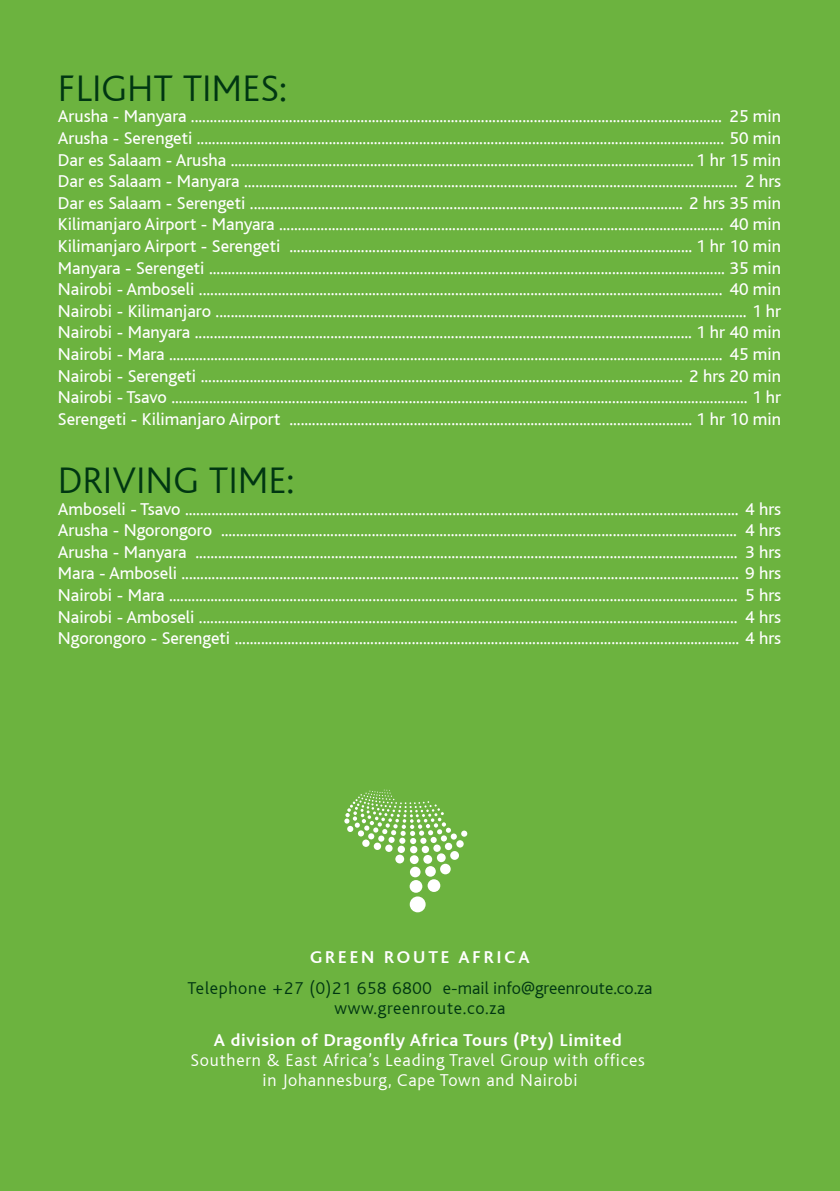
<style>
.page{position:relative;width:840px;height:1191px;background:#fff}
.page>*{position:absolute;margin:0;border:0;box-sizing:border-box;transform-origin:0 0}
.t1{font:300 38.8px "Bliss";color:#003612}
.t2{font:18px/21.6px "Bliss";color:#fff;text-align:justify}
.t3{font:300 18px/20px "Bliss";letter-spacing:.04em;color:#fff;text-align:center}
.t4{font:300 18px/20px "Bliss";letter-spacing:.04em;color:#003612;text-align:center}
.t5{font:700 18px "Bliss";letter-spacing:.04em;color:#fff}
.t6{font:700 18px "Bliss";letter-spacing:.16em;color:#fff}
</style>
<div class="page">
<div style="left:0;top:0;width:839px;height:1191px;background:#6cb33f"></div>
<div style="left:385px;top:844px;width:7px;height:8px;background:#fff;border-radius:50%"></div>
<div style="left:397px;top:845px;width:8px;height:8px;background:#fff;border-radius:50%"></div>
<div style="left:395px;top:854px;width:9px;height:9px;background:#fff;border-radius:50%"></div>
<div style="left:410px;top:846px;width:7px;height:7px;background:#fff;border-radius:50%"></div>
<div style="left:421px;top:845px;width:8px;height:8px;background:#fff;border-radius:50%"></div>
<div style="left:444px;top:842px;width:8px;height:8px;background:#fff;border-radius:50%"></div>
<div style="left:456px;top:840px;width:7px;height:7px;background:#fff;border-radius:50%"></div>
<div style="left:433px;top:844px;width:7px;height:8px;background:#fff;border-radius:50%"></div>
<div style="left:409px;top:855px;width:9px;height:9px;background:#fff;border-radius:50%"></div>
<div style="left:423px;top:855px;width:9px;height:8px;background:#fff;border-radius:50%"></div>
<div style="left:436px;top:853px;width:9px;height:9px;background:#fff;border-radius:50%"></div>
<div style="left:450px;top:851px;width:9px;height:9px;background:#fff;border-radius:50%"></div>
<svg style="left:409px;top:866px;width:11px;height:11px"></svg>
<div style="left:425px;top:866px;width:10px;height:10px;background:#fff;border-radius:50%"></div>
<div style="left:440px;top:863px;width:10px;height:11px;background:#fff;border-radius:50%"></div>
<div style="left:409px;top:880px;width:13px;height:12px;background:#fff;border-radius:50%"></div>
<div style="left:427px;top:879px;width:13px;height:13px;background:#fff;border-radius:50%"></div>
<div style="left:409px;top:896px;width:16px;height:16px;background:#fff;border-radius:50%"></div>
<svg style="left:344px;top:789px;width:123px;height:55px"></svg>
<div style="left:362px;top:839px;width:7px;height:8px;background:#fff;border-radius:50%"></div>
<div style="left:373px;top:842px;width:8px;height:8px;background:#fff;border-radius:50%"></div>
<h1 class="t1" style="left:58px;top:68px;width:230px">FLIGHT TIMES:</h1>
<p class="t2" style="left:58px;top:106px;width:724px">Arusha - Manyara ............................................................................................................................................. 25 min Arusha - Serengeti ............................................................................................................................................ 50 min Dar es Salaam - Arusha ...........................................................................................................................1 hr 15 min Dar es Salaam - Manyara ................................................................................................................................... 2 hrs Dar es Salaam - Serengeti ................................................................................................................... 2 hrs 35 min Kilimanjaro Airport - Manyara ...................................................................................................................... 40 min Kilimanjaro Airport - Serengeti ........................................................................................................... 1 hr 10 min Manyara - Serengeti ......................................................................................................................................... 35 min Nairobi - Amboseli ........................................................................................................................................... 40 min Nairobi - Kilimanjaro ............................................................................................................................................. 1 hr Nairobi - Manyara .................................................................................................................................... 1 hr 40 min Nairobi - Mara ................................................................................................................................................... 45 min Nairobi - Serengeti ................................................................................................................................ 2 hrs 20 min Nairobi - Tsavo ......................................................................................................................................................... 1 hr Serengeti - Kilimanjaro Airport ........................................................................................................... 1 hr 10 min</p>
<h1 class="t1" style="left:58px;top:460px;width:238px">DRIVING TIME:</h1>
<p class="t2" style="left:58px;top:498px;width:724px">Amboseli - Tsavo ................................................................................................................................................... 4 hrs Arusha - Ngorongoro ......................................................................................................................................... 4 hrs Arusha - Manyara ................................................................................................................................................ 3 hrs Mara - Amboseli .................................................................................................................................................... 9 hrs Nairobi - Mara ....................................................................................................................................................... 5 hrs Nairobi - Amboseli ............................................................................................................................................... 4 hrs Ngorongoro - Serengeti ...................................................................................................................................... 4 hrs</p>
<p class="t6" style="left:310px;top:947px;width:221px">GREEN ROUTE AFRICA</p>
<p class="t4" style="left:187px;top:978px;width:466px">Telephone +27 (0)21 658 6800 e-mail info@greenroute.co.za www.greenroute.co.za</p>
<p class="t5" style="left:214px;top:1030px;width:409px">A division of Dragonfly Africa Tours (Pty) Limited</p>
<p class="t3" style="left:190px;top:1050px;width:455px">Southern &amp; East Africa’s Leading Travel Group with offices in Johannesburg, Cape Town and Nairobi</p>
</div>
